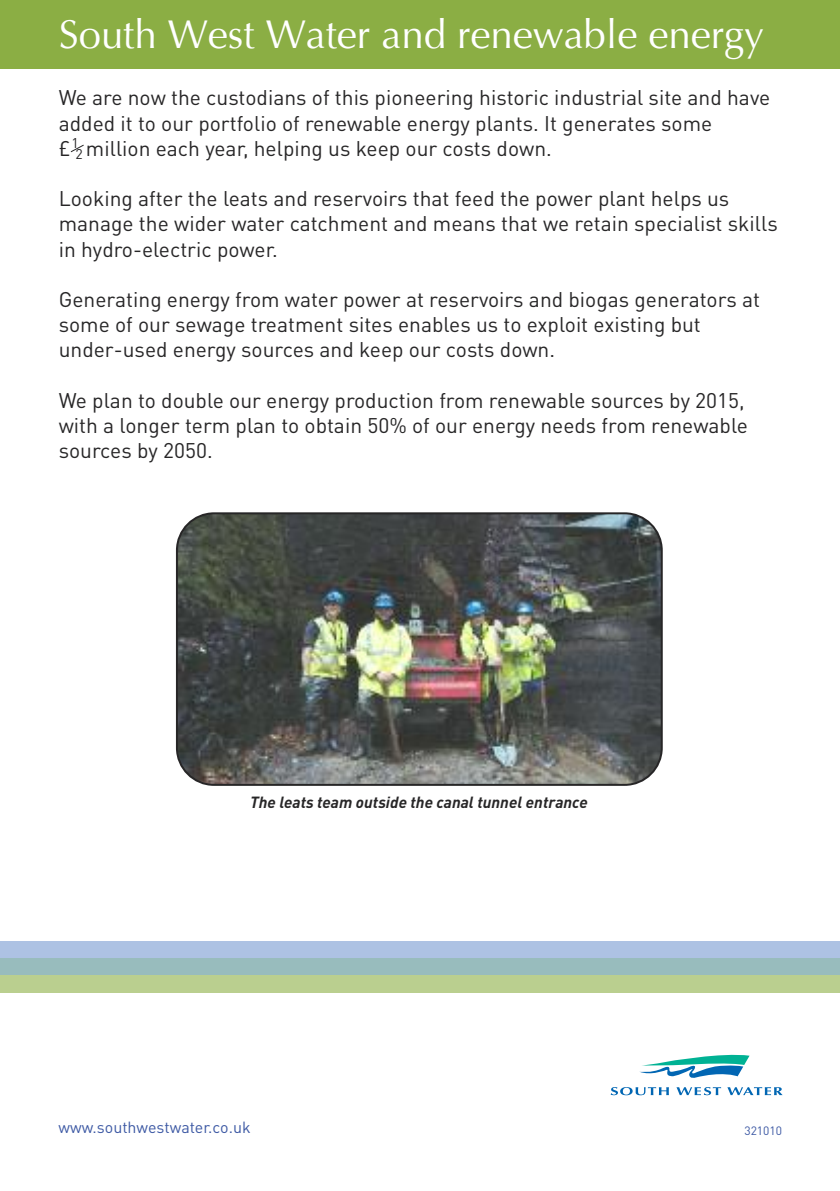
<style>
.page{position:relative;width:840px;height:1191px;background:#fff}
.page>*{position:absolute;margin:0;border:0;box-sizing:border-box;transform-origin:0 0}
.t1{font:40px "Optima";color:#fff}
.t2{font:21px/25.2px "DINOT";color:#272627}
.t3{font:italic 700 16px "DINOT";color:#272627}
.t4{font:16px "DINOT";color:#3d59a4}
.t5{font:14px/11.6px "DINOT";color:#272627}
.t6{font:12px "DINOT";color:#3d59a4}
</style>
<div class="page">
<div style="left:0;top:0;width:839px;height:69px;background:#8bae44"></div>
<svg style="left:610px;top:1087px;width:58px;height:8px"></svg>
<svg style="left:676px;top:1087px;width:44px;height:8px"></svg>
<svg style="left:727px;top:1087px;width:55px;height:8px"></svg>
<svg style="left:639px;top:1054px;width:110px;height:24px"></svg>
<div style="left:1px;top:941px;width:838px;height:17px;background:#adc2e3"></div>
<div style="left:1px;top:958px;width:838px;height:17px;background:#98bcbd"></div>
<div style="left:1px;top:975px;width:838px;height:17px;background:#bacf8f"></div>
<img style="left:176px;top:512px;width:486px;height:274px">
<svg style="left:70px;top:144px;width:14px;height:9px"></svg>
<h1 class="t1" style="left:59px;top:9px;width:706px">South West Water and renewable energy</h1>
<p class="t2" style="left:59px;top:87px;width:712px">We are now the custodians of this pioneering historic industrial site and have added it to our portfolio of renewable energy plants. It generates some<br>£ million each year, helping us keep our costs down.</p>
<p class="t2" style="left:59px;top:188px;width:720px">Looking after the leats and reservoirs that feed the power plant helps us manage the wider water catchment and means that we retain specialist skills in hydro-electric power.</p>
<p class="t2" style="left:59px;top:289px;width:702px">Generating energy from water power at reservoirs and biogas generators at some of our sewage treatment sites enables us to exploit existing but under-used energy sources and keep our costs down.</p>
<p class="t2" style="left:59px;top:390px;width:690px">We plan to double our energy production from renewable sources by 2015, with a longer term plan to obtain 50% of our energy needs from renewable sources by 2050.</p>
<p class="t5" style="left:72px;top:138px;width:13px">1<br>2</p>
<p class="t3" style="left:250px;top:796px;width:339px">The leats team outside the canal tunnel entrance</p>
<p class="t4" style="left:59px;top:1121px;width:193px">www.southwestwater.co.uk</p>
<p class="t6" style="left:744px;top:1126px;width:39px">321010</p>
</div>
